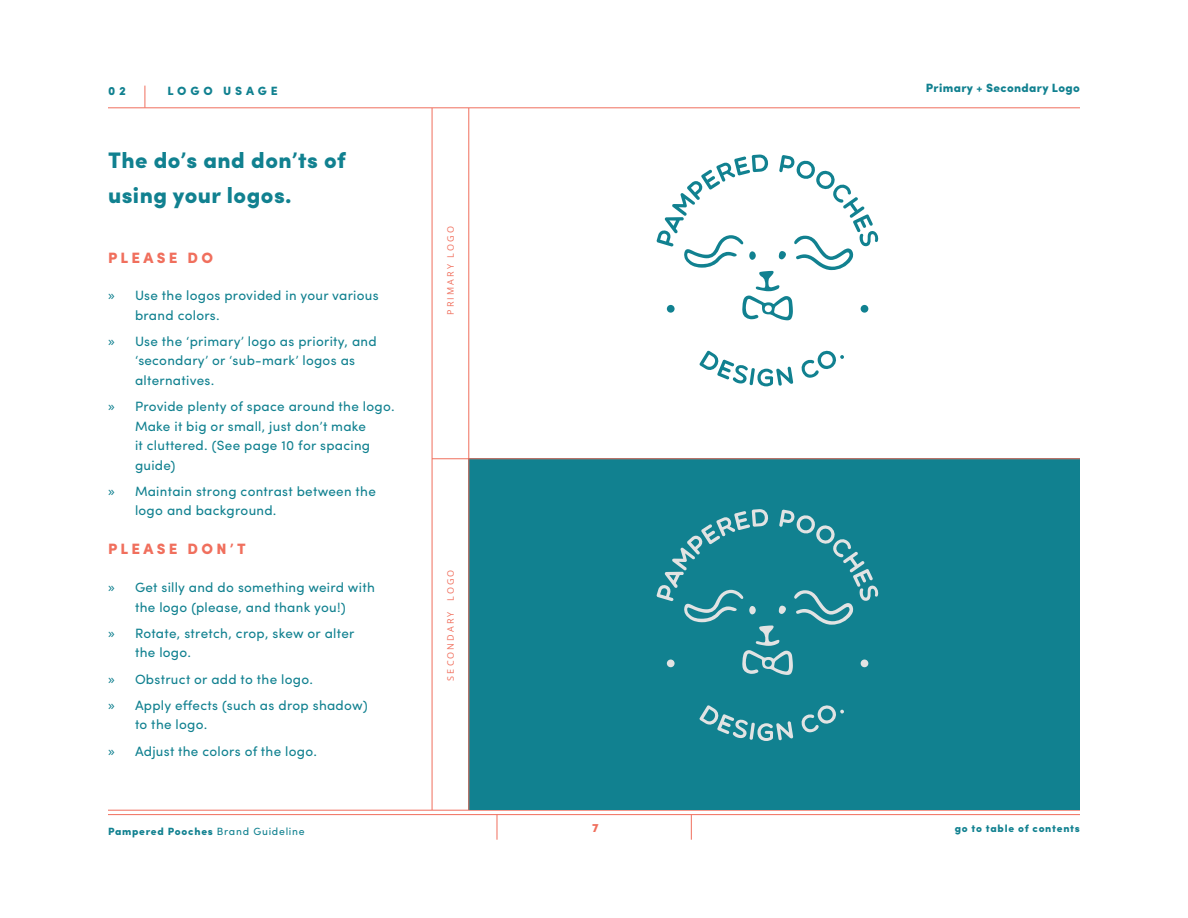
<style>
.page{position:relative;width:1188px;height:918px;background:#fff}
.page>*{position:absolute;margin:0;border:0;box-sizing:border-box;transform-origin:0 0}
.Headline{font:900 22.5px/34.5px "Sofia Pro";letter-spacing:.02em;color:#118190}
.Subhead{font:900 15px "Sofia Pro";letter-spacing:.22em;color:#f06f5d}
.t1{font:13.5px/19.5px "Sofia Pro";letter-spacing:.02em;color:#118190}
.t2{font:900 12px "Sofia Pro";letter-spacing:.03em;color:#118190}
.t3{font:900 12px "Sofia Pro";letter-spacing:.32em;color:#118190}
.t4{font:900 12px "Sofia Pro";color:#f06f5d}
.t5{font:900 10.5px "Sofia Pro";letter-spacing:.07em;color:#118190}
.Descriptor{font:9px "Open Sans";letter-spacing:.235em;color:#f06f5d}
.s1{font-family:"Open Sans"}
.s2{font-weight:400}
</style>
<div class="page">
<hr style="left:108px;top:810px;width:972px;height:1px;background:#f06f5d">
<hr style="left:108px;top:814px;width:972px;height:1px;background:#f06f5d">
<svg style="left:497px;top:815px;width:1px;height:25px"></svg>
<svg style="left:691px;top:815px;width:1px;height:25px"></svg>
<hr style="left:108px;top:108px;width:972px;height:1px;background:#f06f5d">
<svg style="left:145px;top:86px;width:1px;height:22px"></svg>
<div style="left:469px;top:458px;width:611px;height:352px;background:#118190"></div>
<hr style="left:432px;top:108px;width:1px;height:702px;background:#f06f5d">
<hr style="left:469px;top:108px;width:1px;height:702px;background:#f06f5d">
<hr style="left:432px;top:459px;width:648px;height:1px;background:#f06f5d">
<svg style="left:699px;top:705px;width:94px;height:36px"></svg>
<svg style="left:801px;top:705px;width:43px;height:28px"></svg>
<svg style="left:656px;top:509px;width:223px;height:166px"></svg>
<svg style="left:699px;top:351px;width:94px;height:35px"></svg>
<svg style="left:801px;top:350px;width:43px;height:28px"></svg>
<svg style="left:656px;top:154px;width:223px;height:166px"></svg>
<p class="t2" style="left:108px;top:81px;width:19px">0 2</p>
<p class="t3" style="left:167px;top:81px;width:112px">LOGO USAGE</p>
<p class="t2" style="left:926px;top:78px;width:156px">Primary + Secondary Logo</p>
<p class="Headline" style="left:108px;top:141px;width:239px">The do’s and don’ts of using your logos.</p>
<p class="Subhead" style="left:108px;top:246px;width:107px">PLEASE DO</p>
<p class="t1" style="left:135px;top:285px;width:245px;text-indent:-27px"><span class="s1">»</span> Use the logos provided in your various brand colors.</p>
<p class="t1" style="left:135px;top:330px;width:243px;text-indent:-27px"><span class="s1">»</span> Use the ‘primary’ logo as priority, and ‘secondary’ or ‘sub-mark’ logos as alternatives.</p>
<p class="t1" style="left:135px;top:396px;width:261px;text-indent:-27px"><span class="s1">»</span> Provide plenty of space around the logo.<br>Make it big or small, just don’t make<br>it cluttered. (See page 10 for spacing guide)</p>
<p class="t1" style="left:135px;top:480px;width:242px;text-indent:-27px"><span class="s1">»</span> Maintain strong contrast between the logo and background.</p>
<p class="Subhead" style="left:108px;top:537px;width:139px">PLEASE DON’T</p>
<p class="t1" style="left:108px;top:577px;width:268px;text-align:center"><span class="s1">»</span> Get silly and do something weird with the logo (please, and thank you!)</p>
<p class="t1" style="left:135px;top:623px;width:221px;text-indent:-27px"><span class="s1">»</span> Rotate, stretch, crop, skew or alter the logo.</p>
<p class="t1" style="left:108px;top:668px;width:207px"><span class="s1">»</span> Obstruct or add to the logo.</p>
<p class="t1" style="left:135px;top:695px;width:234px;text-indent:-27px"><span class="s1">»</span> Apply effects (such as drop shadow) to the logo.</p>
<p class="t1" style="left:108px;top:740px;width:211px"><span class="s1">»</span> Adjust the colors of the logo.</p>
<p class="Descriptor" style="left:444px;top:315px;width:90px;rotate:-90deg">PRIMARY LOGO</p>
<p class="Descriptor" style="left:444px;top:681px;width:112px;rotate:-90deg">SECONDARY LOGO</p>
<p class="t4" style="left:592px;top:819px;width:8px">7</p>
<p class="t5" style="left:108px;top:823px;width:198px">Pampered Pooches <span class="s2">Brand Guideline</span></p>
<p class="t5" style="left:955px;top:820px;width:127px">go to table of contents</p>
</div>
